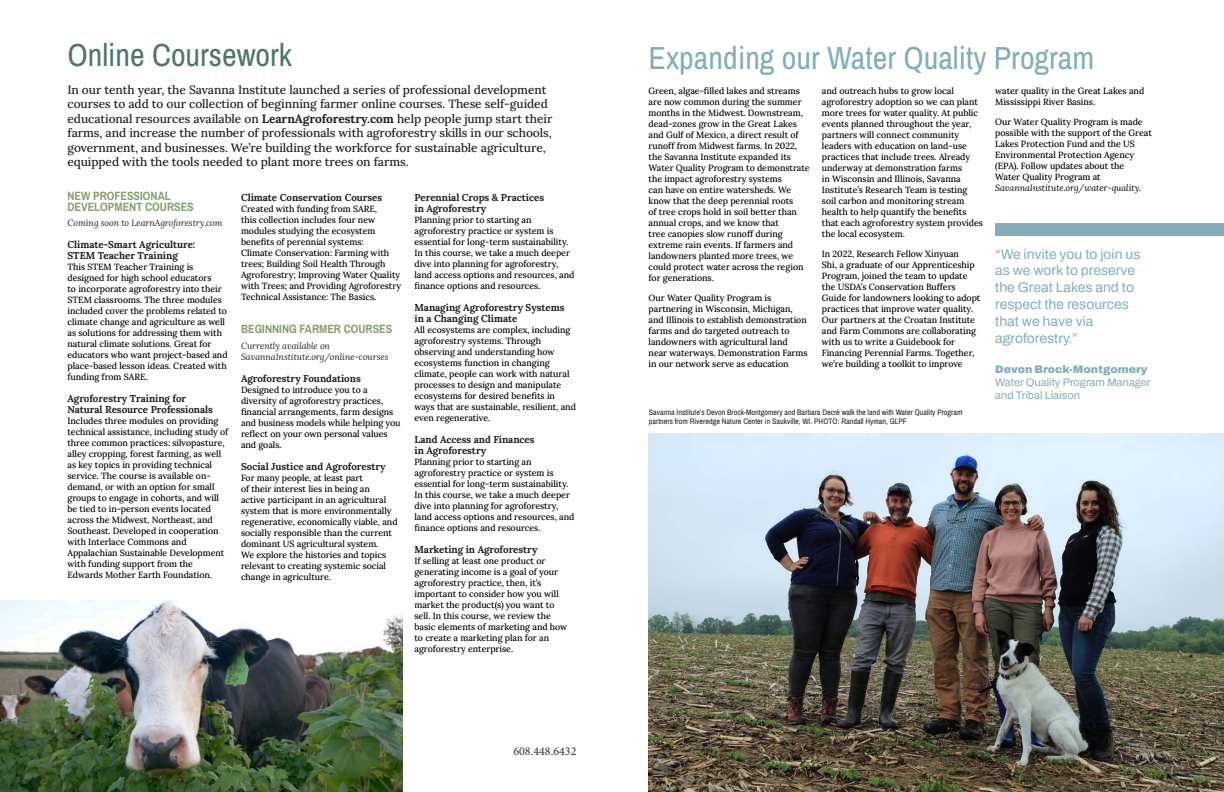
<style>
.page{position:relative;width:1224px;height:792px;background:#fff}
.page>*{position:absolute;margin:0;border:0;box-sizing:border-box;transform-origin:0 0}
.t1{font:32px "Archivo Narrow";color:#83aeb9}
.t2{font:32px "Archivo Narrow";color:#4f7767}
.t3{font:14px/16.8px "Archivo";color:#83aeb9}
.t4{font:500 12px/14.4px "Lora";letter-spacing:-.005em;color:#231f20}
.t5{font:700 12px/10.4px "Archivo Narrow";color:#869e6d}
.t6{font:12px "Minion Pro";color:#322f2c}
.t7{font:11px/13.2px "Archivo";color:#83aeb9}
.TEXT_BODY{font:700 10px/11px "Lora";letter-spacing:-.005em;color:#231f20}
.TEXT_BODY-2{font:500 9px/11px "Lora";letter-spacing:-.005em;color:#000}
.TEXT_BODY-3{font:italic 9px/11px "Lora";letter-spacing:-.005em;color:#231f20}
.t8{font:8px/9.6px "Archivo Narrow";color:#231f20}
.s1{font-weight:700}
.s2{font-weight:400;font-style:italic}
.s3{font-weight:900}
</style>
<div class="page">
<img style="left:649px;top:433px;width:575px;height:359px">
<div style="left:995px;top:223px;width:229px;height:13px;background:#83aeb9"></div>
<img style="left:0;top:601px;width:402px;height:191px">
<p class="t2" style="left:68px;top:32px;width:226px">Online Coursework</p>
<p class="t4" style="left:68px;top:82px;width:486px">In our tenth year, the Savanna Institute launched a series of professional development courses to add to our collection of beginning farmer online courses. These self-guided educational resources available on <span class="s1">LearnAgroforestry.com</span> help people jump start their farms, and increase the number of professionals with agroforestry skills in our schools, government, and businesses. We’re building the workforce for sustainable agriculture, equipped with the tools needed to plant more trees on farms.</p>
<p class="t5" style="left:68px;top:191px;width:128px">NEW PROFESSIONAL<br>DEVELOPMENT COURSES</p>
<p class="TEXT_BODY-3" style="left:67px;top:217px;width:157px">Coming soon to LearnAgroforestry.com</p>
<p class="TEXT_BODY" style="left:68px;top:238px;width:129px">Climate-Smart Agriculture:<br>STEM Teacher Training</p>
<p class="TEXT_BODY-2" style="left:68px;top:261px;width:162px">This STEM Teacher Training is designed for high school educators<br>to incorporate agroforestry into their STEM classrooms. The three modules included cover the problems related to climate change and agriculture as well as solutions for addressing them with natural climate solutions. Great for educators who want project-based and place-based lesson ideas. Created with funding from SARE.</p>
<p class="TEXT_BODY" style="left:68px;top:392px;width:147px">Agroforestry Training for<br>Natural Resource Professionals</p>
<p class="TEXT_BODY-2" style="left:68px;top:415px;width:162px">Includes three modules on providing technical assistance, including study of three common practices: silvopasture, alley cropping, forest farming, as well as key topics in providing technical service. The course is available on&shy;demand, or with an option for small groups to engage in cohorts, and will be tied to in-person events located across the Midwest, Northeast, and Southeast. Developed in cooperation with Interlace Commons and Appalachian Sustainable Development with funding support from the Edwards Mother Earth Foundation.</p>
<p class="TEXT_BODY" style="left:241px;top:191px;width:143px">Climate Conservation Courses</p>
<p class="TEXT_BODY-2" style="left:241px;top:203px;width:162px">Created with funding from SARE,<br>this collection includes four new modules studying the ecosystem benefits of perennial systems:<br>Climate Conservation: Farming with trees; Building Soil Health Through Agroforestry; Improving Water Quality with Trees; and Providing Agroforestry Technical Assistance: The Basics.</p>
<p class="t5" style="left:241px;top:323px;width:153px">BEGINNING FARMER COURSES</p>
<p class="TEXT_BODY-3" style="left:241px;top:340px;width:149px">Currently available on<br>SavannaInstitute.org/online-courses</p>
<p class="TEXT_BODY" style="left:241px;top:372px;width:121px">Agroforestry Foundations</p>
<p class="TEXT_BODY-2" style="left:241px;top:383px;width:161px">Designed to introduce you to a diversity of agroforestry practices, financial arrangements, farm designs and business models while helping you reflect on your own personal values and goals.</p>
<p class="TEXT_BODY" style="left:241px;top:460px;width:146px">Social Justice and Agroforestry</p>
<p class="TEXT_BODY-2" style="left:241px;top:471px;width:158px">For many people, at least part<br>of their interest lies in being an<br>active participant in an agricultural system that is more environmentally regenerative, economically viable, and socially responsible than the current dominant US agricultural system.<br>We explore the histories and topics relevant to creating systemic social change in agriculture.</p>
<p class="TEXT_BODY" style="left:414px;top:191px;width:131px">Perennial Crops &amp; Practices in Agroforestry</p>
<p class="TEXT_BODY-2" style="left:414px;top:214px;width:161px">Planning prior to starting an agroforestry practice or system is essential for long-term sustainability.<br>In this course, we take a much deeper dive into planning for agroforestry, land access options and resources, and finance options and resources.</p>
<p class="TEXT_BODY" style="left:414px;top:301px;width:151px">Managing Agroforestry Systems in a Changing Climate</p>
<p class="TEXT_BODY-2" style="left:414px;top:324px;width:163px">All ecosystems are complex, including agroforestry systems. Through observing and understanding how ecosystems function in changing climate, people can work with natural processes to design and manipulate ecosystems for desired benefits in ways that are sustainable, resilient, and even regenerative.</p>
<p class="TEXT_BODY" style="left:414px;top:433px;width:122px">Land Access and Finances in Agroforestry</p>
<p class="TEXT_BODY-2" style="left:414px;top:456px;width:161px">Planning prior to starting an agroforestry practice or system is essential for long-term sustainability.<br>In this course, we take a much deeper dive into planning for agroforestry, land access options and resources, and finance options and resources.</p>
<p class="TEXT_BODY" style="left:414px;top:543px;width:124px">Marketing in Agroforestry</p>
<p class="TEXT_BODY-2" style="left:414px;top:555px;width:154px">If selling at least one product or generating income is a goal of your agroforestry practice, then, it’s important to consider how you will market the product(s) you want to sell. In this course, we review the basic elements of marketing and how to create a marketing plan for an agroforestry enterprise.</p>
<h3 class="t6" style="left:513px;top:743px;width:65px">608.448.6432</h3>
<p class="t1" style="left:649px;top:36px;width:447px">Expanding our Water Quality Program</p>
<p class="TEXT_BODY-2" style="left:649px;top:84px;width:163px">Green, algae-filled lakes and streams are now common during the summer months in the Midwest. Downstream, dead-zones grow in the Great Lakes and Gulf of Mexico, a direct result of runoff from Midwest farms. In 2022, the Savanna Institute expanded its Water Quality Program to demonstrate the impact agroforestry systems<br>can have on entire watersheds. We know that the deep perennial roots<br>of tree crops hold in soil better than annual crops, and we know that<br>tree canopies slow runoff during extreme rain events. If farmers and landowners planted more trees, we could protect water across the region for generations.</p>
<p class="TEXT_BODY-2" style="left:649px;top:291px;width:160px">Our Water Quality Program is partnering in Wisconsin, Michigan, and Illinois to establish demonstration farms and do targeted outreach to landowners with agricultural land near waterways. Demonstration Farms in our network serve as education</p>
<p class="TEXT_BODY-2" style="left:995px;top:84px;width:151px">water quality in the Great Lakes and<br>Mississippi River Basins.</p>
<p class="TEXT_BODY-2" style="left:995px;top:115px;width:158px">Our Water Quality Program is made possible with the support of the Great Lakes Protection Fund and the US Environmental Protection Agency (EPA). Follow updates about the<br>Water Quality Program at <span class="s2">SavannaInstitute.org/water-quality.</span></p>
<p class="TEXT_BODY-2" style="left:822px;top:84px;width:163px">and outreach hubs to grow local agroforestry adoption so we can plant more trees for water quality. At public events planned throughout the year, partners will connect community leaders with education on land-use practices that include trees. Already underway at demonstration farms<br>in Wisconsin and Illinois, Savanna Institute’s Research Team is testing soil carbon and monitoring stream health to help quantify the benefits that each agroforestry system provides the local ecosystem.</p>
<p class="TEXT_BODY-2" style="left:822px;top:247px;width:160px">In 2022, Research Fellow Xinyuan<br>Shi, a graduate of our Apprenticeship Program, joined the team to update the USDA’s Conservation Buffers Guide for landowners looking to adopt practices that improve water quality.<br>Our partners at the Croatan Institute and Farm Commons are collaborating with us to write a Guidebook for Financing Perennial Farms. Together, we’re building a toolkit to improve</p>
<p class="t3" style="left:995px;top:245px;width:147px">“We invite you to join us as we work to preserve the Great Lakes and to respect the resources that we have via agroforestry.”</p>
<p class="t7" style="left:995px;top:362px;width:157px"><span class="s3">Devon Brock-Montgomery<br></span>Water Quality Program Manager and Tribal Liaison</p>
<p class="t8" style="left:649px;top:407px;width:315px">Savanna Institute’s Devon Brock-Montgomery and Barbara Decré walk the land with Water Quality Program partners from Riveredge Nature Center in Saukville, WI. PHOTO: Randall Hyman, GLPF</p>
</div>
